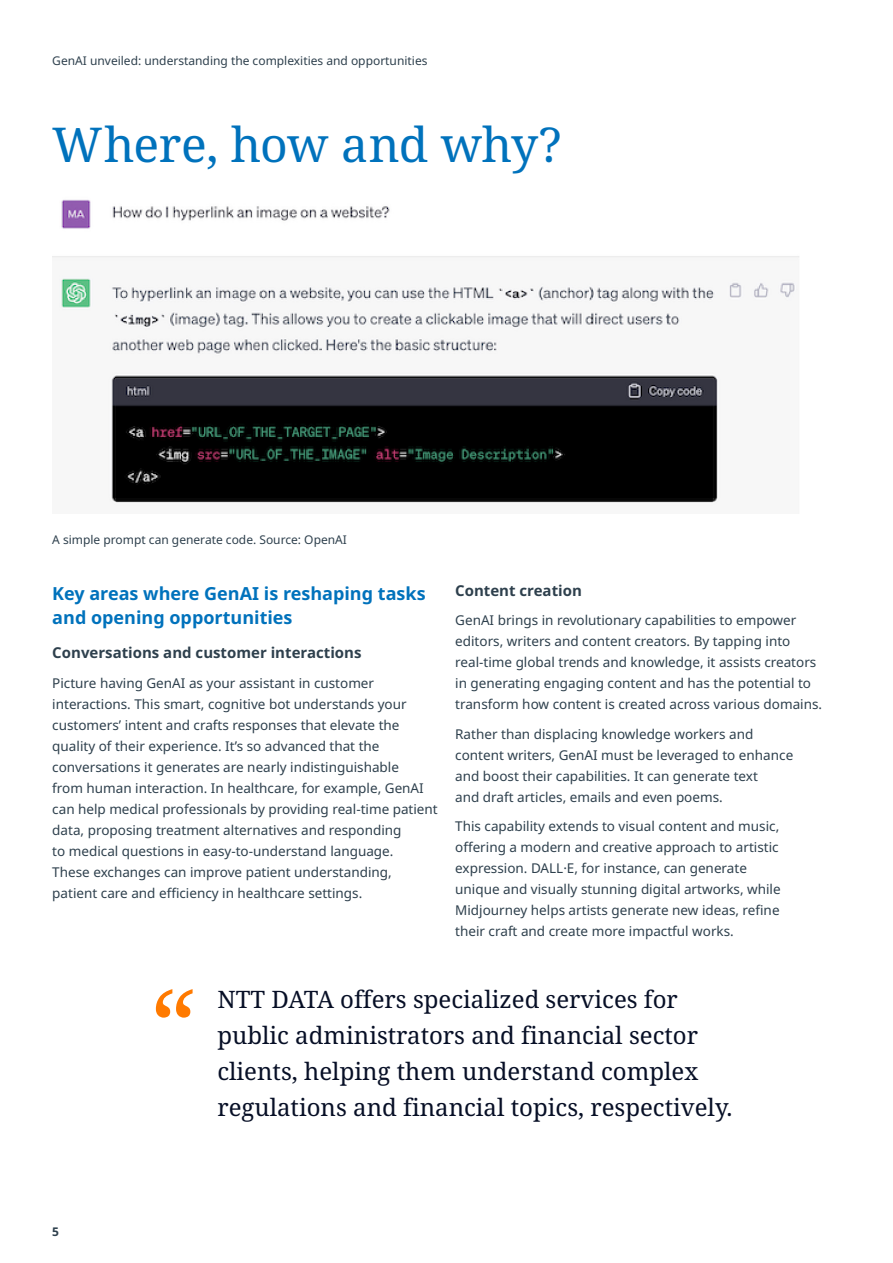
<style>
.page{position:relative;width:893px;height:1263px;background:#fff}
.page>*{position:absolute;margin:0;border:0;box-sizing:border-box;transform-origin:0 0}
.t1{font:48px "Noto Serif";letter-spacing:-.01em;color:#0072bc}
.t2{font:24px/36px "Noto Serif";color:#070f26}
.t3{font:700 18px/24px "Noto Sans";color:#0072bc}
.t4{font:700 15px "Noto Sans";color:#2e404d}
.t5{font:13.5px/21px "Noto Sans";color:#2e404d}
.t6{font:12px "Noto Sans";color:#2e404d}
.t7{font:700 12px "Noto Sans";color:#2e404d}
</style>
<div class="page">
<img style="left:52px;top:199px;width:747px;height:304px">
<svg style="left:156px;top:989px;width:37px;height:29px"></svg>
<p class="t6" style="left:52px;top:54px;width:377px">GenAI unveiled: understanding the complexities and opportunities</p>
<h1 class="t1" style="left:52px;top:112px;width:511px">Where, how and why?</h1>
<p class="t6" style="left:52px;top:532px;width:296px">A simple prompt can generate code. Source: OpenAI</p>
<h3 class="t3" style="left:52px;top:582px;width:375px">Key areas where GenAI is reshaping tasks and opening opportunities</h3>
<p class="t4" style="left:52px;top:644px;width:311px">Conversations and customer interactions</p>
<p class="t5" style="left:52px;top:673px;width:387px">Picture having GenAI as your assistant in customer interactions. This smart, cognitive bot understands your customers’ intent and crafts responses that elevate the quality of their experience. It’s so advanced that the conversations it generates are nearly indistinguishable<br>from human interaction. In healthcare, for example, GenAI can help medical professionals by providing real-time patient data, proposing treatment alternatives and responding<br>to medical questions in easy-to-understand language.<br>These exchanges can improve patient understanding, patient care and efficiency in healthcare settings.</p>
<p class="t4" style="left:455px;top:582px;width:128px">Content creation</p>
<p class="t5" style="left:455px;top:610px;width:368px">GenAI brings in revolutionary capabilities to empower editors, writers and content creators. By tapping into real-time global trends and knowledge, it assists creators in generating engaging content and has the potential to transform how content is created across various domains.</p>
<p class="t5" style="left:455px;top:724px;width:340px">Rather than displacing knowledge workers and content writers, GenAI must be leveraged to enhance and boost their capabilities. It can generate text<br>and draft articles, emails and even poems.</p>
<p class="t5" style="left:455px;top:816px;width:327px">This capability extends to visual content and music, offering a modern and creative approach to artistic expression. DALL·E, for instance, can generate unique and visually stunning digital artworks, while Midjourney helps artists generate new ideas, refine their craft and create more impactful works.</p>
<p class="t7" style="left:52px;top:1225px;width:8px">5</p>
<h2 class="t2" style="left:217px;top:982px;width:517px">NTT DATA offers specialized services for public administrators and financial sector clients, helping them understand complex regulations and financial topics, respectively.</h2>
</div>
